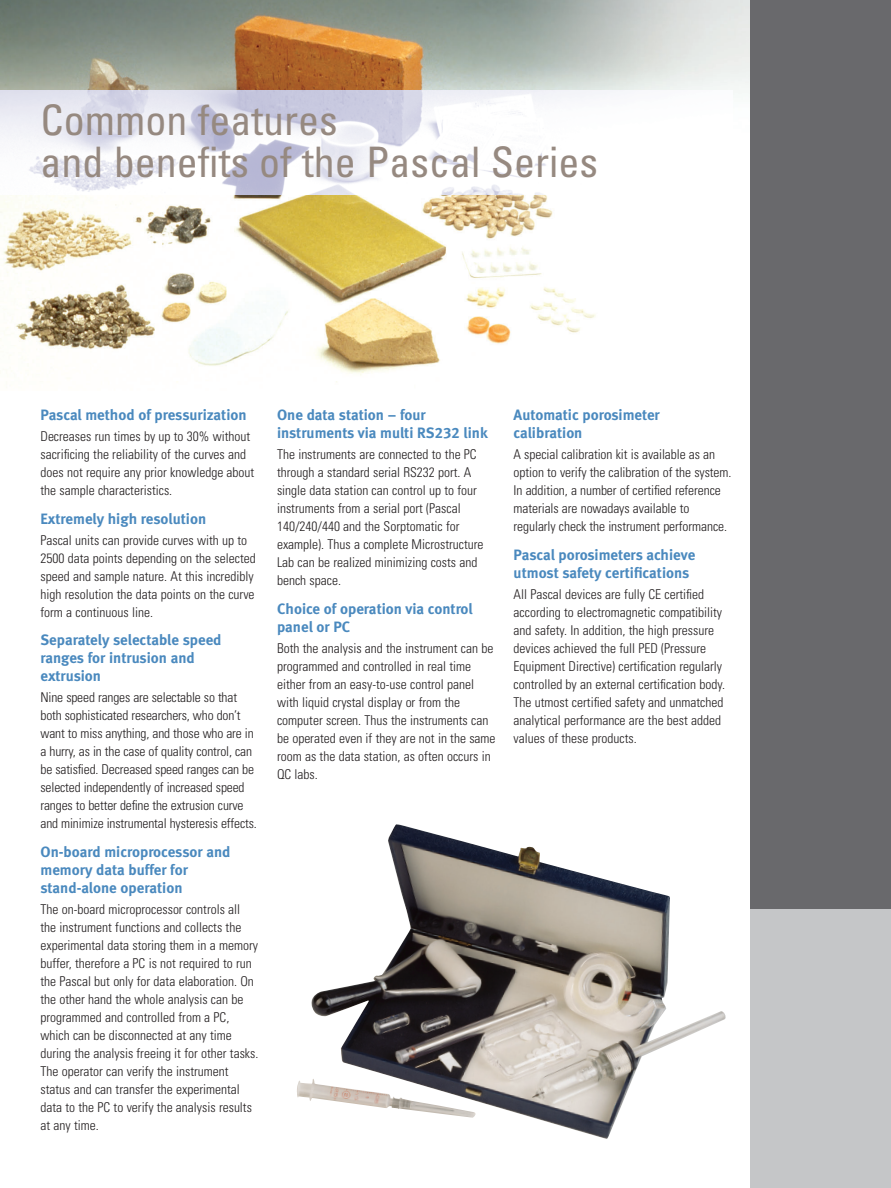
<style>
.page{position:relative;width:891px;height:1188px;background:#fff}
.page>*{position:absolute;margin:0;border:0;box-sizing:border-box;transform-origin:0 0}
.t1{font:condensed 42px/42px "Univers";color:#968980}
.t2{font:15px/18px "Meta Bold LF";color:#4a89be}
.t3{font:300 condensed 13.5px/18px "Univers";color:#231f20}
</style>
<div class="page">
<img style="left:0;top:0;width:750px;height:382px">
<hr style="left:0;top:193px;width:1px;height:196px;background:#e5e0dd">
<div style="left:750px;top:0;width:141px;height:910px;background:#69696c"></div>
<div style="left:750px;top:909px;width:141px;height:279px;background:#c5c6c8"></div>
<img style="left:0;top:90px;width:732px;height:105px">
<img style="left:297px;top:824px;width:429px;height:315px">
<h1 class="t1" style="left:40px;top:103px;width:559px">Common features<br>and benefits of the Pascal Series</h1>
<p class="t2" style="left:40px;top:407px;width:208px">Pascal method of pressurization</p>
<p class="t3" style="left:40px;top:428px;width:215px">Decreases run times by up to 30% without sacrificing the reliability of the curves and does not require any prior knowledge about the sample characteristics.</p>
<p class="t2" style="left:40px;top:511px;width:167px">Extremely high resolution</p>
<p class="t3" style="left:40px;top:532px;width:217px">Pascal units can provide curves with up to 2500 data points depending on the selected speed and sample nature. At this incredibly high resolution the data points on the curve form a continuous line.</p>
<p class="t2" style="left:40px;top:632px;width:183px">Separately selectable speed ranges for intrusion and extrusion</p>
<p class="t3" style="left:40px;top:690px;width:218px">Nine speed ranges are selectable so that both sophisticated researchers, who don’t want to miss anything, and those who are in a hurry, as in the case of quality control, can be satisfied. Decreased speed ranges can be selected independently of increased speed ranges to better define the extrusion curve and minimize instrumental hysteresis effects.</p>
<p class="t2" style="left:40px;top:844px;width:192px">On-board microprocessor and memory data buffer for stand-alone operation</p>
<p class="t3" style="left:40px;top:901px;width:219px">The on-board microprocessor controls all the instrument functions and collects the experimental data storing them in a memory buffer, therefore a PC is not required to run the Pascal but only for data elaboration. On the other hand the whole analysis can be programmed and controlled from a PC, which can be disconnected at any time during the analysis freeing it for other tasks.<br>The operator can verify the instrument status and can transfer the experimental data to the PC to verify the analysis results at any time.</p>
<p class="t2" style="left:277px;top:407px;width:212px">One data station – four instruments via multi RS232 link</p>
<p class="t3" style="left:277px;top:446px;width:208px">The instruments are connected to the PC through a standard serial RS232 port. A single data station can control up to four instruments from a serial port (Pascal 140/240/440 and the Sorptomatic for example). Thus a complete Microstructure Lab can be realized minimizing costs and bench space.</p>
<p class="t2" style="left:277px;top:601px;width:197px">Choice of operation via control panel or PC</p>
<p class="t3" style="left:277px;top:640px;width:220px">Both the analysis and the instrument can be programmed and controlled in real time either from an easy-to-use control panel with liquid crystal display or from the computer screen. Thus the instruments can be operated even if they are not in the same room as the data station, as often occurs in QC labs.</p>
<p class="t2" style="left:514px;top:407px;width:148px">Automatic porosimeter calibration</p>
<p class="t3" style="left:514px;top:446px;width:219px">A special calibration kit is available as an option to verify the calibration of the system.<br>In addition, a number of certified reference materials are nowadays available to regularly check the instrument performance.</p>
<p class="t2" style="left:514px;top:547px;width:183px">Pascal porosimeters achieve utmost safety certifications</p>
<p class="t3" style="left:514px;top:586px;width:213px">All Pascal devices are fully CE certified according to electromagnetic compatibility and safety. In addition, the high pressure devices achieved the full PED (Pressure Equipment Directive) certification regularly controlled by an external certification body.<br>The utmost certified safety and unmatched analytical performance are the best added values of these products.</p>
</div>
